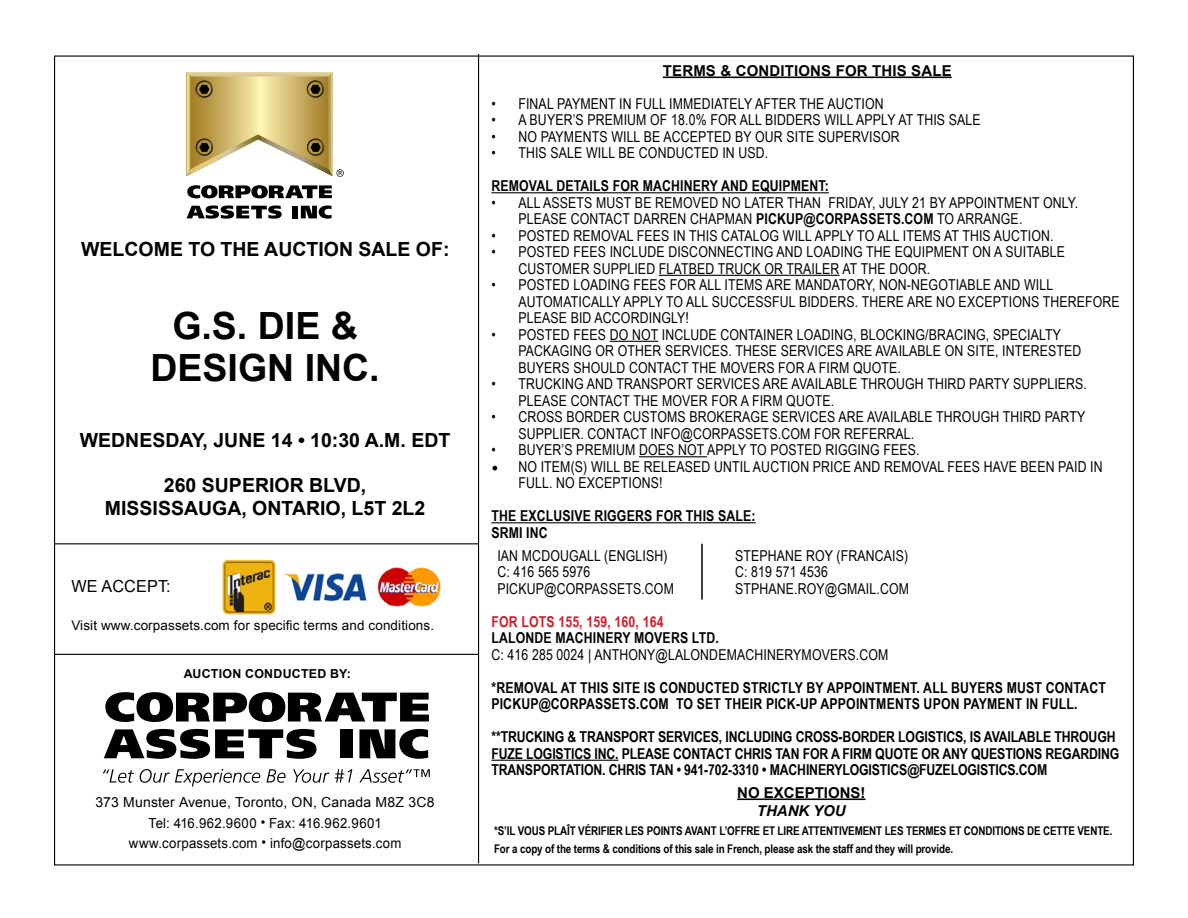
<style>
.page{position:relative;width:1188px;height:918px;background:#fff}
.page>*{position:absolute;margin:0;border:0;box-sizing:border-box;transform-origin:0 0}
.t1{font:700 37.5px/42px "Arial";color:#000;text-align:center}
.t2{font:700 19.5px/22.5px "Arial";color:#000;text-align:center}
.t3{font:16.65px "Arial";letter-spacing:.01em;color:#000}
.t4{font:15px/16.5px "Arial Narrow";letter-spacing:.01em;color:#000}
.t5{font:700 15px/16.5px "Arial Narrow";letter-spacing:.01em;color:#000}
.t6{font:700 15px/16.5px "Arial Narrow";letter-spacing:-.01em;color:#000}
.t7{font:700 15px "Arial";letter-spacing:.01em;color:#000}
.t8{font:700 15px "Arial Narrow";letter-spacing:.01em;color:#d71924}
.t9{font:italic 700 15px "Arial";color:#000}
.t10{font:13.8px/20.5px "Arial";letter-spacing:.015em;color:#000;text-align:center}
.t11{font:13.35px "Arial";letter-spacing:.01em;color:#000}
.t12{font:700 12.3px "Arial";letter-spacing:.02em;color:#000}
.t13{font:700 12px/18px "Arial Narrow";letter-spacing:-.01em;color:#000}
.s1{font-weight:700}
.s2{font-family:"Minion Pro";font-size:18px}
</style>
<div class="page">
<img style="left:222px;top:559px;width:219px;height:55px">
<hr style="left:737px;top:799px;width:129px;height:1px;background:#000">
<svg style="left:103px;top:769px;width:31px;height:14px"></svg>
<svg style="left:140px;top:769px;width:120px;height:18px"></svg>
<svg style="left:266px;top:769px;width:20px;height:14px"></svg>
<svg style="left:293px;top:769px;width:36px;height:14px"></svg>
<svg style="left:335px;top:769px;width:17px;height:14px"></svg>
<svg style="left:359px;top:769px;width:71px;height:14px"></svg>
<svg style="left:105px;top:692px;width:324px;height:30px"></svg>
<svg style="left:104px;top:729px;width:213px;height:30px"></svg>
<div style="left:340px;top:729px;width:13px;height:29px;background:#000"></div>
<svg style="left:359px;top:729px;width:69px;height:30px"></svg>
<hr style="left:54px;top:654px;width:425px;height:1px;background:#000">
<hr style="left:478px;top:54px;width:1px;height:809px;background:#000">
<svg style="left:187px;top:185px;width:145px;height:13px"></svg>
<svg style="left:187px;top:205px;width:95px;height:14px"></svg>
<div style="left:292px;top:206px;width:6px;height:12px;background:#000"></div>
<svg style="left:301px;top:205px;width:31px;height:14px"></svg>
<svg style="left:186px;top:72px;width:158px;height:105px"></svg>
<hr style="left:54px;top:543px;width:425px;height:1px;background:#000">
<hr style="left:663px;top:77px;width:289px;height:1px;background:#000">
<hr style="left:491px;top:192px;width:338px;height:1px;background:#000">
<hr style="left:659px;top:275px;width:181px;height:1px;background:#000">
<hr style="left:610px;top:341px;width:48px;height:1px;background:#000">
<hr style="left:639px;top:456px;width:68px;height:1px;background:#000">
<hr style="left:491px;top:522px;width:265px;height:1px;background:#000">
<hr style="left:491px;top:760px;width:127px;height:1px;background:#000">
<hr style="left:701px;top:544px;width:2px;height:56px;background:#000">
<h2 class="t2" style="left:81px;top:239px;width:370px">WELCOME TO THE AUCTION SALE OF:</h2>
<h1 class="t1" style="left:151px;top:306px;width:231px">G.S. DIE &amp;<br>DESIGN INC.</h1>
<h2 class="t2" style="left:80px;top:430px;width:372px">WEDNESDAY, JUNE 14 • 10:30 A.M. EDT</h2>
<h2 class="t2" style="left:105px;top:475px;width:322px">260 SUPERIOR BLVD,<br>MISSISSAUGA, ONTARIO, L5T 2L2</h2>
<p class="t3" style="left:71px;top:575px;width:101px">WE ACCEPT:</p>
<p class="t11" style="left:71px;top:617px;width:364px">Visit www.corpassets.com for specific terms and conditions.</p>
<p class="t12" style="left:184px;top:666px;width:169px">AUCTION CONDUCTED BY:</p>
<p class="t10" style="left:96px;top:792px;width:341px">373 Munster Avenue, Toronto, ON, Canada M8Z 3C8<br>Tel: 416.962.9600 • Fax: 416.962.9601 www.corpassets.com • info@corpassets.com</p>
<p class="t7" style="left:663px;top:61px;width:290px">TERMS &amp; CONDITIONS FOR THIS SALE</p>
<p class="t4" style="left:491px;top:95px;width:394px">• FINAL PAYMENT IN FULL IMMEDIATELY AFTER THE AUCTION</p>
<p class="t4" style="left:491px;top:111px;width:491px">• A BUYER’S PREMIUM OF 18.0% FOR ALL BIDDERS WILL APPLY AT THIS SALE</p>
<p class="t4" style="left:491px;top:128px;width:410px">• NO PAYMENTS WILL BE ACCEPTED BY OUR SITE SUPERVISOR</p>
<p class="t4" style="left:491px;top:144px;width:279px">• THIS SALE WILL BE CONDUCTED IN USD.</p>
<p class="t5" style="left:491px;top:177px;width:339px">REMOVAL DETAILS FOR MACHINERY AND EQUIPMENT:</p>
<p class="t4" style="left:518px;top:194px;width:561px;text-indent:-27px">• ALL ASSETS MUST BE REMOVED NO LATER THAN FRIDAY, JULY 21 BY APPOINTMENT ONLY.<br>PLEASE CONTACT DARREN CHAPMAN <span class="s1">PICKUP@CORPASSETS.COM</span> TO ARRANGE.</p>
<p class="t4" style="left:491px;top:227px;width:564px">• POSTED REMOVAL FEES IN THIS CATALOG WILL APPLY TO ALL ITEMS AT THIS AUCTION.</p>
<p class="t4" style="left:518px;top:243px;width:548px;text-indent:-27px">• POSTED FEES INCLUDE DISCONNECTING AND LOADING THE EQUIPMENT ON A SUITABLE<br>CUSTOMER SUPPLIED FLATBED TRUCK OR TRAILER AT THE DOOR.</p>
<p class="t4" style="left:518px;top:276px;width:603px;text-indent:-27px">• POSTED LOADING FEES FOR ALL ITEMS ARE MANDATORY, NON-NEGOTIABLE AND WILL<br>AUTOMATICALLY APPLY TO ALL SUCCESSFUL BIDDERS. THERE ARE NO EXCEPTIONS THEREFORE<br>PLEASE BID ACCORDINGLY!</p>
<p class="t4" style="left:518px;top:326px;width:565px;text-indent:-27px">• POSTED FEES DO NOT INCLUDE CONTAINER LOADING, BLOCKING/BRACING, SPECIALTY<br>PACKAGING OR OTHER SERVICES. THESE SERVICES ARE AVAILABLE ON SITE, INTERESTED<br>BUYERS SHOULD CONTACT THE MOVERS FOR A FIRM QUOTE.</p>
<p class="t4" style="left:518px;top:375px;width:570px;text-indent:-27px">• TRUCKING AND TRANSPORT SERVICES ARE AVAILABLE THROUGH THIRD PARTY SUPPLIERS.<br>PLEASE CONTACT THE MOVER FOR A FIRM QUOTE.</p>
<p class="t4" style="left:518px;top:408px;width:568px;text-indent:-27px">• CROSS BORDER CUSTOMS BROKERAGE SERVICES ARE AVAILABLE THROUGH THIRD PARTY<br>SUPPLIER. CONTACT INFO@CORPASSETS.COM FOR REFERRAL.</p>
<p class="t4" style="left:491px;top:441px;width:430px">• BUYER’S PREMIUM DOES NOT APPLY TO POSTED RIGGING FEES.</p>
<p class="t4" style="left:518px;top:458px;width:586px;text-indent:-27px"><span class="s2">•</span> NO ITEM(S) WILL BE RELEASED UNTIL AUCTION PRICE AND REMOVAL FEES HAVE BEEN PAID IN<br>FULL. NO EXCEPTIONS!</p>
<p class="t5" style="left:491px;top:507px;width:266px">THE EXCLUSIVE RIGGERS FOR THIS SALE:<br>SRMI INC</p>
<p class="t4" style="left:497px;top:547px;width:178px">IAN MCDOUGALL (ENGLISH)<br>C: 416 565 5976<br>PICKUP@CORPASSETS.COM</p>
<p class="t4" style="left:735px;top:547px;width:176px">STEPHANE ROY (FRANCAIS)<br>C: 819 571 4536<br>STPHANE.ROY@GMAIL.COM</p>
<p class="t8" style="left:491px;top:610px;width:174px">FOR LOTS 155, 159, 160, 164</p>
<p class="t5" style="left:491px;top:629px;width:229px">LALONDE MACHINERY MOVERS LTD.</p>
<p class="t4" style="left:491px;top:646px;width:399px">C: 416 285 0024 | ANTHONY@LALONDEMACHINERYMOVERS.COM</p>
<p class="t5" style="left:491px;top:678px;width:616px">*REMOVAL AT THIS SITE IS CONDUCTED STRICTLY BY APPOINTMENT. ALL BUYERS MUST CONTACT<br>PICKUP@CORPASSETS.COM TO SET THEIR PICK-UP APPOINTMENTS UPON PAYMENT IN FULL.</p>
<p class="t6" style="left:491px;top:728px;width:630px">**TRUCKING &amp; TRANSPORT SERVICES, INCLUDING CROSS-BORDER LOGISTICS, IS AVAILABLE THROUGH<br>FUZE LOGISTICS INC. PLEASE CONTACT CHRIS TAN FOR A FIRM QUOTE OR ANY QUESTIONS REGARDING<br>TRANSPORTATION. CHRIS TAN • 941-702-3310 • MACHINERYLOGISTICS@FUZELOGISTICS.COM</p>
<p class="t7" style="left:737px;top:783px;width:130px">NO EXCEPTIONS!</p>
<p class="t9" style="left:757px;top:801px;width:90px">THANK YOU</p>
<p class="t13" style="left:494px;top:821px;width:620px">*S’IL VOUS PLAÎT VÉRIFIER LES POINTS AVANT L’OFFRE ET LIRE ATTENTIVEMENT LES TERMES ET CONDITIONS DE CETTE VENTE.<br>For a copy of the terms &amp; conditions of this sale in French, please ask the staff and they will provide.</p>
</div>
